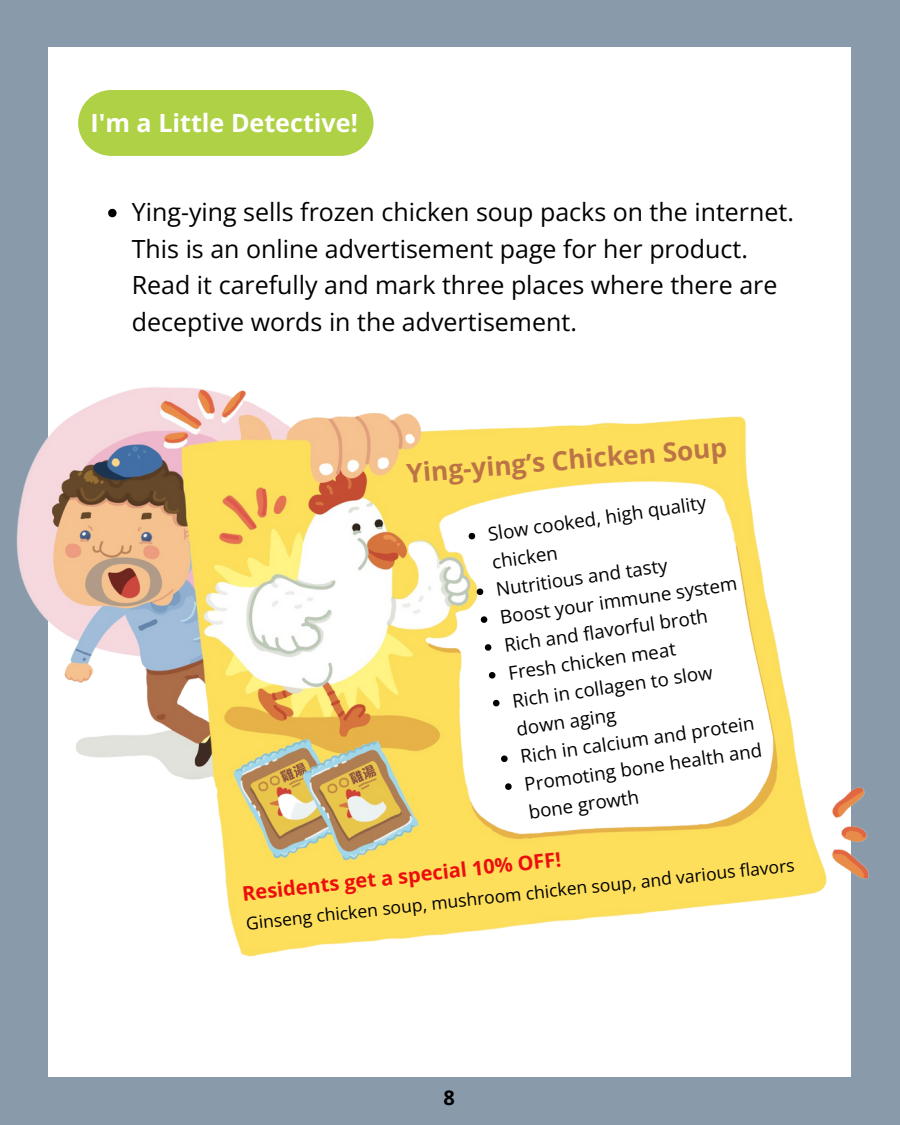
<style>
.page{position:relative;width:900px;height:1125px;background:#899aab}
.page>*{position:absolute;margin:0;border:0;box-sizing:border-box;transform-origin:0 0}
.t1{font:700 26.25px "Open Sans";color:#bc7447}
.t2{font:700 25.12px "Open Sans";color:#fff}
.t3{font:25px/36.5px "Open Sans";color:#000}
.t4{font:700 20px "Open Sans";color:#ed0d0d}
.t5{font:700 20px "Open Sans";color:#000}
.t6{font:18.75px/28.6px "Open Sans";color:#000}
.t7{font:17.5px "Open Sans";color:#000}
</style>
<div class="page">
<div style="left:48px;top:47px;width:802px;height:1030px;background:#fff"></div>
<div style="left:78px;top:90px;width:295px;height:66px;background:#afd146;border-radius:33px"></div>
<svg style="left:108px;top:209px;width:9px;height:8px"></svg>
<img style="left:16px;top:336px;width:853px;height:643px">
<svg style="left:468px;top:532px;width:8px;height:8px"></svg>
<svg style="left:476px;top:588px;width:8px;height:8px"></svg>
<svg style="left:480px;top:616px;width:8px;height:7px"></svg>
<svg style="left:484px;top:644px;width:8px;height:7px"></svg>
<svg style="left:488px;top:672px;width:8px;height:7px"></svg>
<svg style="left:493px;top:699px;width:7px;height:8px"></svg>
<svg style="left:501px;top:755px;width:7px;height:8px"></svg>
<svg style="left:505px;top:783px;width:7px;height:7px"></svg>
<p class="t2" style="left:90px;top:105px;width:269px">I'm a Little Detective!</p>
<p class="t3" style="left:132px;top:193px;width:664px">Ying-ying sells frozen chicken soup packs on the internet.<br>This is an online advertisement page for her product.<br>Read it carefully and mark three places where there are deceptive words in the advertisement.</p>
<p class="t1" style="left:405px;top:456px;width:323px;rotate:-5deg">Ying-ying’s Chicken Soup</p>
<p class="t6" style="left:486px;top:519px;width:222px;rotate:-8deg">Slow cooked, high quality chicken</p>
<p class="t6" style="left:494px;top:575px;width:174px;rotate:-8deg">Nutritious and tasty</p>
<p class="t6" style="left:498px;top:602px;width:241px;rotate:-8deg">Boost your immune system</p>
<p class="t6" style="left:502px;top:630px;width:207px;rotate:-8deg">Rich and flavorful broth</p>
<p class="t6" style="left:506px;top:658px;width:170px;rotate:-8deg">Fresh chicken meat</p>
<p class="t6" style="left:510px;top:686px;width:204px;line-height:28.2px;rotate:-8deg">Rich in collagen to slow down aging</p>
<p class="t6" style="left:519px;top:741px;width:238px;rotate:-8deg">Rich in calcium and protein</p>
<p class="t6" style="left:523px;top:769px;width:241px;rotate:-8deg">Promoting bone health and bone growth</p>
<p class="t4" style="left:241px;top:879px;width:322px;rotate:-6deg">Residents get a special 10% OFF!</p>
<p class="t7" style="left:245px;top:911px;width:553px;rotate:-6deg">Ginseng chicken soup, mushroom chicken soup, and various flavors</p>
<p class="t5" style="left:444px;top:1084px;width:13px">8</p>
</div>
